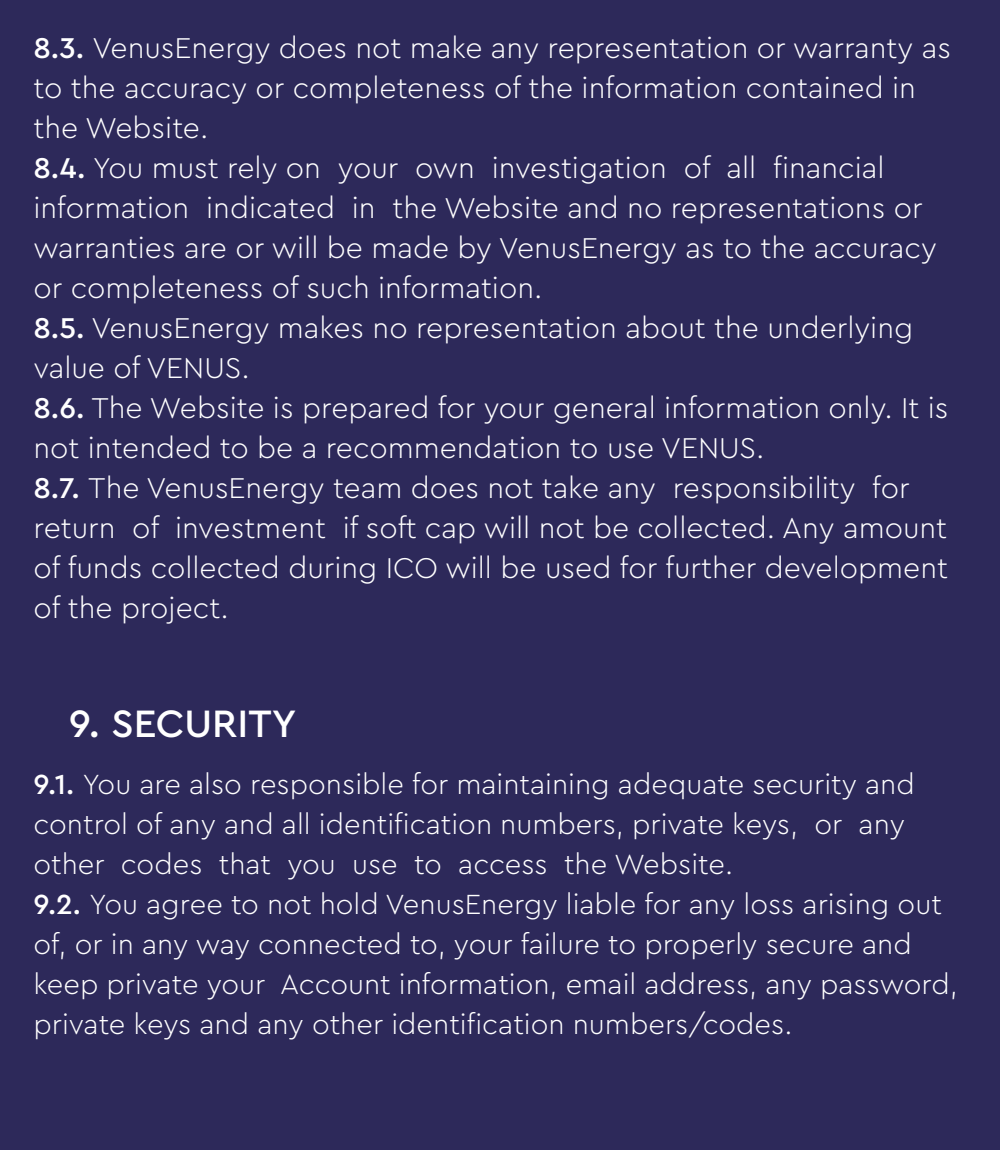
<style>
.page{position:relative;width:1000px;height:1150px;background:#2d295a}
.page>*{position:absolute;margin:0;border:0;box-sizing:border-box;transform-origin:0 0}
.t1{font:500 40px "Cera Pro";color:#fff}
.t2{font:300 30px/40px "Cera Pro";color:#fff}
.t3{font:300 29px/40px "Cera Pro";color:#fff}
.s1{font-weight:500}
</style>
<div class="page">
<p class="t2" style="left:34px;top:27px;width:919px"><span class="s1">8.3.</span> VenusEnergy does not make any representation or warranty as to the accuracy or completeness of the information contained in the Website.<br><span class="s1">8.4.</span> You must rely on your own investigation of all financial information indicated in the Website and no representations or warranties are or will be made by VenusEnergy as to the accuracy or completeness of such information.<br><span class="s1">8.5.</span> VenusEnergy makes no representation about the underlying value of VENUS.<br><span class="s1">8.6.</span> The Website is prepared for your general information only. It is not intended to be a recommendation to use VENUS.<br><span class="s1">8.7.</span> The VenusEnergy team does not take any responsibility for return of investment if soft cap will not be collected. Any amount of funds collected during ICO will be used for further development of the project.</p>
<h1 class="t1" style="left:69px;top:697px;width:229px">9. SECURITY</h1>
<p class="t3" style="left:34px;top:763px;width:926px"><span class="s1">9.1.</span> You are also responsible for maintaining adequate security and control of any and all identification numbers, private keys, or any other codes that you use to access the Website.<br><span class="s1">9.2.</span> You agree to not hold VenusEnergy liable for any loss arising out of, or in any way connected to, your failure to properly secure and keep private your Account information, email address, any password, private keys and any other identification numbers/codes.</p>
</div>
